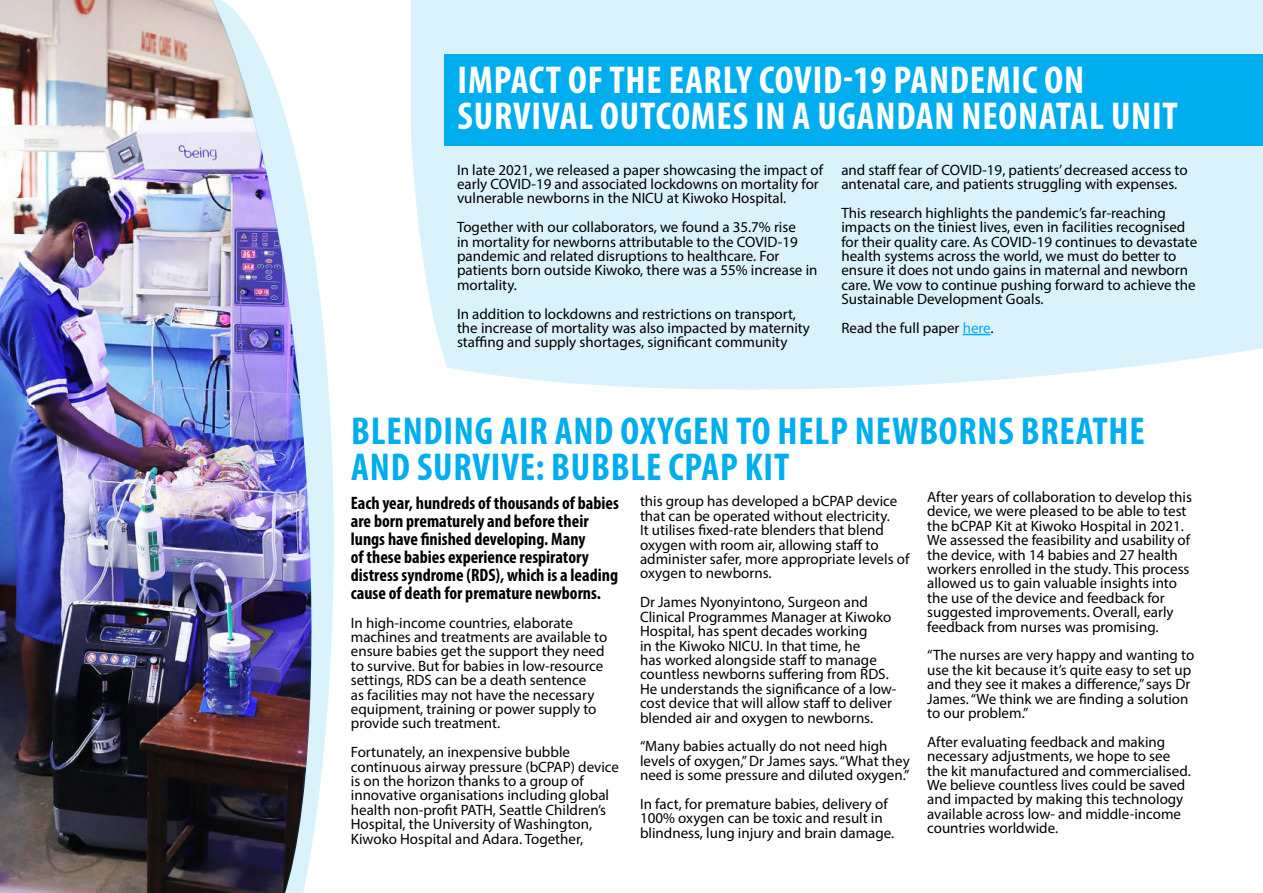
<style>
.page{position:relative;width:1263px;height:893px;background:#fff}
.page>*{position:absolute;margin:0;border:0;box-sizing:border-box;transform-origin:0 0}
.t1{font:700 condensed 39px/36px "Myriad Pro";letter-spacing:.02em;color:#fff}
.t2{font:700 condensed 39px/36px "Myriad Pro";letter-spacing:.02em;color:#00aeef}
.t3{font:700 condensed 18px/18px "Myriad Pro";color:#000}
.t4{font:15px/14.4px "Myriad Pro";color:#000}
.s1{color:#00aeef}
</style>
<div class="page">
<div style="left:401px;top:0;width:862px;height:395px;background:#d9f2fc"></div>
<div style="left:445px;top:54px;width:818px;height:92px;background:#00aeef"></div>
<svg style="left:539px;top:333px;width:724px;height:62px"></svg>
<svg style="left:411px;top:54px;width:128px;height:341px"></svg>
<img style="left:0;top:0;width:209px;height:893px">
<div style="left:401px;top:0;width:10px;height:395px;background:#fff"></div>
<img style="left:209px;top:0;width:125px;height:893px">
<h1 class="t1" style="left:458px;top:66px;width:722px">IMPACT OF THE EARLY COVID-19 PANDEMIC ON<br>SURVIVAL OUTCOMES IN A UGANDAN NEONATAL UNIT</h1>
<p class="t4" style="left:457px;top:164px;width:368px">In late 2021, we released a paper showcasing the impact of early COVID-19 and associated lockdowns on mortality for vulnerable newborns in the NICU at Kiwoko Hospital.</p>
<p class="t4" style="left:457px;top:221px;width:362px">Together with our collaborators, we found a 35.7% rise<br>in mortality for newborns attributable to the COVID-19 pandemic and related disruptions to healthcare. For patients born outside Kiwoko, there was a 55% increase in mortality.</p>
<p class="t4" style="left:457px;top:308px;width:354px">In addition to lockdowns and restrictions on transport, the increase of mortality was also impacted by maternity staffing and supply shortages, significant community</p>
<p class="t4" style="left:841px;top:164px;width:348px">and staff fear of COVID-19, patients’ decreased access to antenatal care, and patients struggling with expenses.</p>
<p class="t4" style="left:841px;top:207px;width:357px">This research highlights the pandemic’s far-reaching impacts on the tiniest lives, even in facilities recognised for their quality care. As COVID-19 continues to devastate health systems across the world, we must do better to ensure it does not undo gains in maternal and newborn care. We vow to continue pushing forward to achieve the Sustainable Development Goals.</p>
<p class="t4" style="left:841px;top:322px;width:154px">Read the full paper <span class="s1">here</span>.</p>
<h1 class="t2" style="left:351px;top:416px;width:795px">BLENDING AIR AND OXYGEN TO HELP NEWBORNS BREATHE<br>AND SURVIVE: BUBBLE CPAP KIT</h1>
<p class="t4" style="left:927px;top:491px;width:266px">After years of collaboration to develop this device, we were pleased to be able to test the bCPAP Kit at Kiwoko Hospital in 2021.<br>We assessed the feasibility and usability of the device, with 14 babies and 27 health workers enrolled in the study. This process allowed us to gain valuable insights into the use of the device and feedback for suggested improvements. Overall, early feedback from nurses was promising.</p>
<p class="t4" style="left:927px;top:649px;width:269px">“The nurses are very happy and wanting to use the kit because it’s quite easy to set up and they see it makes a difference,” says Dr James. “We think we are finding a solution to our problem.”</p>
<p class="t4" style="left:927px;top:736px;width:265px">After evaluating feedback and making necessary adjustments, we hope to see the kit manufactured and commercialised.<br>We believe countless lives could be saved and impacted by making this technology available across low- and middle-income countries worldwide.</p>
<p class="t4" style="left:640px;top:495px;width:271px">this group has developed a bCPAP device that can be operated without electricity.<br>It utilises fixed-rate blenders that blend oxygen with room air, allowing staff to administer safer, more appropriate levels of oxygen to newborns.</p>
<p class="t4" style="left:640px;top:596px;width:258px">Dr James Nyonyintono, Surgeon and Clinical Programmes Manager at Kiwoko Hospital, has spent decades working<br>in the Kiwoko NICU. In that time, he<br>has worked alongside staff to manage countless newborns suffering from RDS.<br>He understands the significance of a low&shy;cost device that will allow staff to deliver blended air and oxygen to newborns.</p>
<p class="t4" style="left:640px;top:740px;width:271px">“Many babies actually do not need high levels of oxygen,” Dr James says. “What they need is some pressure and diluted oxygen.”</p>
<p class="t4" style="left:640px;top:798px;width:256px">In fact, for premature babies, delivery of<br>100% oxygen can be toxic and result in blindness, lung injury and brain damage.</p>
<p class="t3" style="left:351px;top:495px;width:270px">Each year, hundreds of thousands of babies are born prematurely and before their lungs have finished developing. Many<br>of these babies experience respiratory distress syndrome (RDS), which is a leading cause of death for premature newborns.</p>
<p class="t4" style="left:351px;top:616px;width:258px">In high-income countries, elaborate machines and treatments are available to ensure babies get the support they need to survive. But for babies in low-resource settings, RDS can be a death sentence<br>as facilities may not have the necessary equipment, training or power supply to provide such treatment.</p>
<p class="t4" style="left:351px;top:746px;width:270px">Fortunately, an inexpensive bubble continuous airway pressure (bCPAP) device is on the horizon thanks to a group of innovative organisations including global health non-profit PATH, Seattle Children’s Hospital, the University of Washington, Kiwoko Hospital and Adara. Together,</p>
</div>
